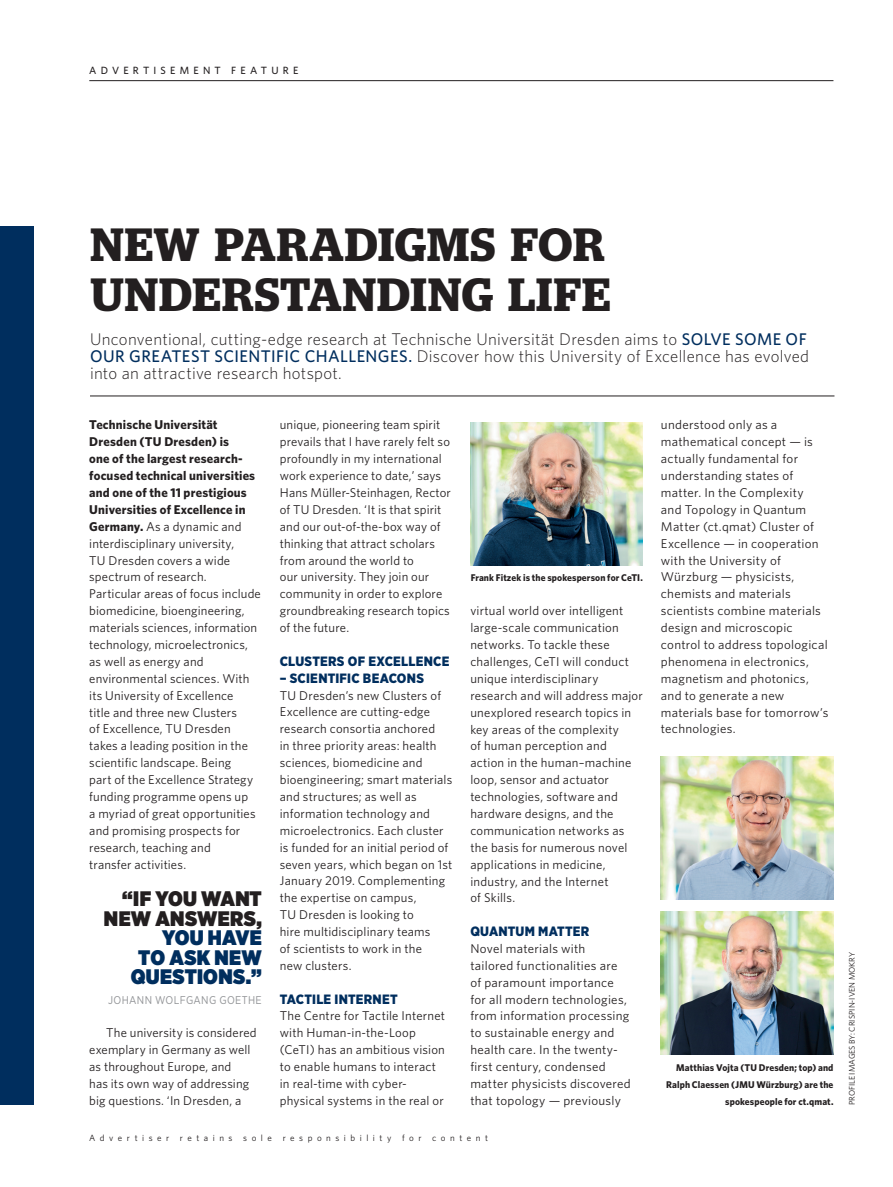
<style>
.page{position:relative;width:893px;height:1187px;background:#fff}
.page>*{position:absolute;margin:0;border:0;box-sizing:border-box;transform-origin:0 0}
.t1{font:600 46.5px/50.7px "Stag";letter-spacing:.02em;color:#231f20}
.t2{font:900 21px/19.5px "Gotham Narrow";letter-spacing:.01em;color:#002e5e;text-align:right}
.t3{font:900 21px/19.5px "Gotham Narrow";letter-spacing:.01em;color:#231f20;text-align:right}
.t4{font:300 16.8px/16.8px "Whitney";letter-spacing:.015em;color:#231f20}
.t5{font:900 13.5px "Gotham Narrow";letter-spacing:.015em;color:#002e5e}
.t6{font:12.75px/17px "Whitney";letter-spacing:.015em;color:#231f20}
.t7{font:11.25px "Gotham Narrow";letter-spacing:.03em;color:#939598}
.t8{font:500 10.5px "Whitney";letter-spacing:.405em;color:#231f20}
.t9{font:700 9.75px/17px "Whitney";letter-spacing:.01em;color:#231f20;text-align:right}
.t10{font:9px "Whitney";letter-spacing:.5em;color:#231f20}
.t11{font:8.25px "Whitney";color:#231f20}
.s1{font-weight:500;color:#002e5e}
.s2{font-weight:700}
</style>
<div class="page">
<hr style="left:89px;top:80px;width:744px;height:1px;background:#231f20">
<hr style="left:90px;top:395px;width:744px;height:1px;background:#231f20">
<div style="left:0;top:227px;width:33px;height:877px;background:#002e5e"></div>
<img style="left:470px;top:422px;width:173px;height:143px">
<img style="left:661px;top:756px;width:172px;height:143px">
<img style="left:661px;top:911px;width:172px;height:143px">
<p class="t8" style="left:89px;top:64px;width:211px">ADVERTISEMENT FEATURE</p>
<h1 class="t1" style="left:90px;top:219px;width:521px">NEW PARADIGMS FOR<br>UNDERSTANDING LIFE</h1>
<h3 class="t4" style="left:90px;top:330px;width:721px">Unconventional, cutting-edge research at Technische Universität Dresden aims to <span class="s1">SOLVE SOME OF<br>OUR GREATEST SCIENTIFIC CHALLENGES.</span> Discover how this University of Excellence has evolved into an attractive research hotspot.</h3>
<p class="t6" style="left:89px;top:416px;width:173px"><span class="s2">Technische Universität<br>Dresden (TU Dresden) is<br>one of the largest research&shy;focused technical universities and one of the 11 prestigious<br>Universities of Excellence in<br>Germany.</span> As a dynamic and interdisciplinary university,<br>TU Dresden covers a wide spectrum of research.<br>Particular areas of focus include biomedicine, bioengineering, materials sciences, information technology, microelectronics, as well as energy and environmental sciences. With its University of Excellence<br>title and three new Clusters<br>of Excellence, TU Dresden takes a leading position in the scientific landscape. Being<br>part of the Excellence Strategy funding programme opens up<br>a myriad of great opportunities and promising prospects for research, teaching and<br>transfer activities.</p>
<h2 class="t3" style="left:104px;top:888px;width:159px">“IF YOU WANT<br>NEW ANSWERS,</h2>
<h2 class="t2" style="left:131px;top:927px;width:133px">YOU HAVE<br>TO ASK NEW<br>QUESTIONS.”</h2>
<p class="t7" style="left:108px;top:992px;width:155px">JOHANN WOLFGANG GOETHE</p>
<p class="t6" style="left:89px;top:1024px;width:169px;text-indent:17px">The university is considered exemplary in Germany as well as throughout Europe, and<br>has its own way of addressing big questions. ‘In Dresden, a</p>
<p class="t6" style="left:280px;top:416px;width:173px">unique, pioneering team spirit prevails that I have rarely felt so profoundly in my international work experience to date,’ says<br>Hans Müller-Steinhagen, Rector of TU Dresden. ‘It is that spirit and our out-of-the-box way of thinking that attract scholars from around the world to<br>our university. They join our community in order to explore groundbreaking research topics of the future.</p>
<p class="t5" style="left:280px;top:652px;width:171px">CLUSTERS OF EXCELLENCE</p>
<p class="t5" style="left:280px;top:669px;width:146px">– SCIENTIFIC BEACONS</p>
<p class="t6" style="left:280px;top:686px;width:174px">TU Dresden’s new Clusters of<br>Excellence are cutting-edge research consortia anchored<br>in three priority areas: health sciences, biomedicine and bioengineering; smart materials and structures; as well as information technology and microelectronics. Each cluster is funded for an initial period of seven years, which began on 1st<br>January 2019. Complementing the expertise on campus,<br>TU Dresden is looking to<br>hire multidisciplinary teams<br>of scientists to work in the<br>new clusters.</p>
<p class="t5" style="left:280px;top:989px;width:119px">TACTILE INTERNET</p>
<p class="t6" style="left:280px;top:1007px;width:167px">The Centre for Tactile Internet with Human-in-the-Loop (CeTI) has an ambitious vision to enable humans to interact in real-time with cyber&shy;physical systems in the real or</p>
<p class="t9" style="left:471px;top:569px;width:174px">Frank Fitzek is the spokesperson for CeTI.</p>
<p class="t6" style="left:470px;top:602px;width:174px">virtual world over intelligent large-scale communication networks. To tackle these challenges, CeTI will conduct unique interdisciplinary research and will address major unexplored research topics in key areas of the complexity<br>of human perception and action in the human–machine loop, sensor and actuator technologies, software and hardware designs, and the communication networks as the basis for numerous novel applications in medicine, industry, and the Internet<br>of Skills.</p>
<p class="t5" style="left:470px;top:922px;width:121px">QUANTUM MATTER</p>
<p class="t6" style="left:470px;top:939px;width:162px">Novel materials with tailored functionalities are of paramount importance for all modern technologies, from information processing to sustainable energy and health care. In the twenty&shy;first century, condensed matter physicists discovered that topology — previously</p>
<p class="t10" style="left:89px;top:1131px;width:400px">Advertiser retains sole responsibility for content</p>
<p class="t6" style="left:661px;top:416px;width:169px">understood only as a mathematical concept — is actually fundamental for understanding states of matter. In the Complexity<br>and Topology in Quantum<br>Matter (ct.qmat) Cluster of<br>Excellence — in cooperation with the University of<br>Würzburg — physicists, chemists and materials scientists combine materials design and microscopic control to address topological phenomena in electronics, magnetism and photonics, and to generate a new materials base for tomorrow’s technologies.</p>
<p class="t9" style="left:666px;top:1058px;width:169px">Matthias Vojta (TU Dresden; top) and<br>Ralph Claessen (JMU Würzburg) are the spokespeople for ct.qmat.</p>
<p class="t11" style="left:846px;top:1105px;width:155px;rotate:-90deg">PROFILE IMAGES BY: CRISPIN-IVEN MOKRY</p>
</div>
